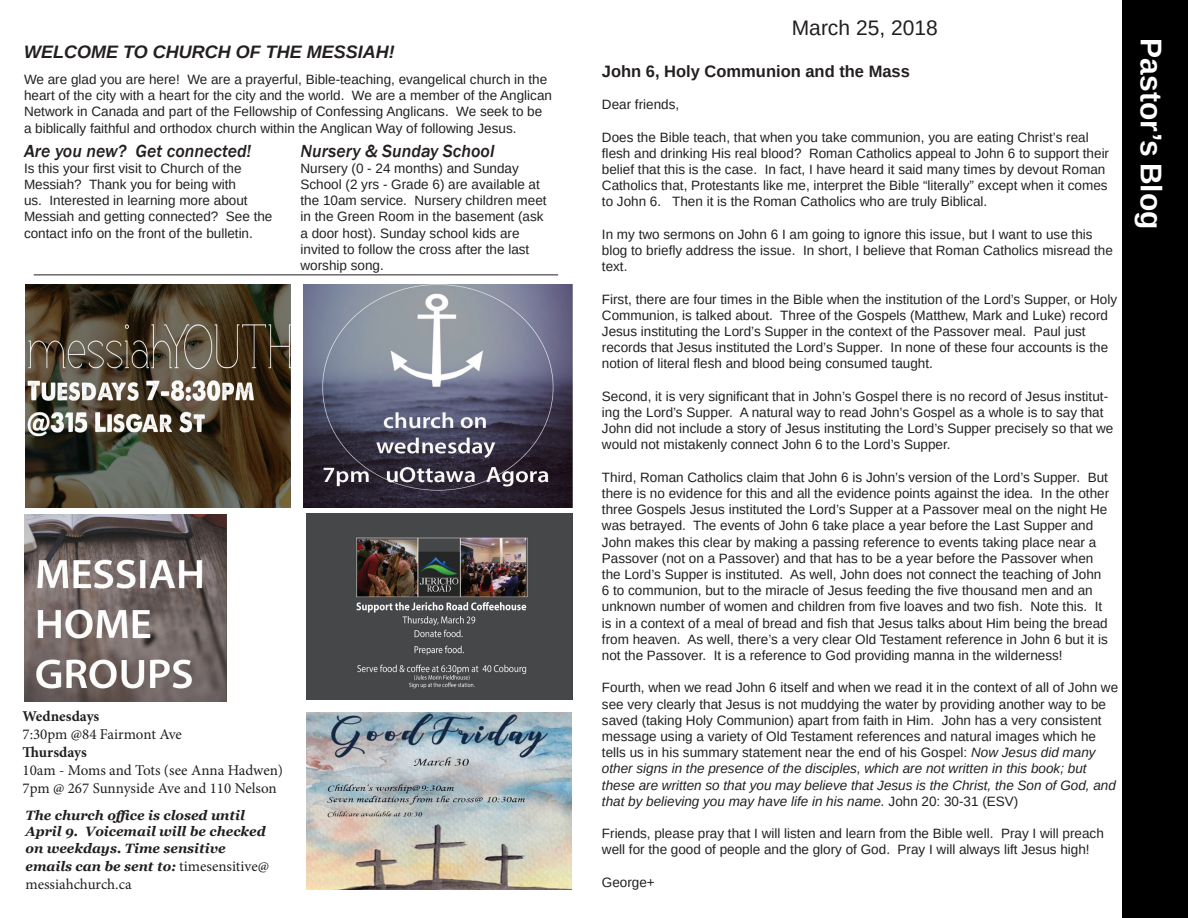
<style>
.page{position:relative;width:1188px;height:918px;background:#fff}
.page>*{position:absolute;margin:0;border:0;box-sizing:border-box;transform-origin:0 0}
.t1{font:700 30px "Arimo";color:#fff}
.t2{font:21px "Arimo";color:#231f20}
.t3{font:italic 500 18px "Franklin Gothic";color:#231f20}
.t4{font:italic 700 18px "Arimo";color:#231f20}
.t5{font:700 16.5px "Arimo";color:#231f20}
.t6{font:15px "Minion Pro";letter-spacing:-.005em;color:#231f20}
.t7{font:700 15px "Minion Pro";color:#231f20}
.t8{font:13.5px/16.2px "Arimo";color:#231f20}
.t9{font:italic 700 13.5px/16.2px "Georgia";color:#231f20}
.s1{font-family:"Minion Pro";font-weight:400;font-style:normal;font-size:15px}
.s2{font-style:italic}
</style>
<div class="page">
<div style="left:1122px;top:0;width:66px;height:918px;background:#000"></div>
<img style="left:304px;top:285px;width:269px;height:222px">
<img style="left:24px;top:515px;width:202px;height:187px">
<img style="left:26px;top:285px;width:265px;height:222px">
<hr style="left:34px;top:274px;width:524px;height:1px;background:#231f20">
<img style="left:306px;top:513px;width:267px;height:186px">
<img style="left:306px;top:712px;width:266px;height:178px">
<p class="t4" style="left:24px;top:40px;width:372px">WELCOME TO CHURCH OF THE MESSIAH!</p>
<p class="t8" style="left:24px;top:71px;width:530px">We are glad you are here! We are a prayerful, Bible-teaching, evangelical church in the heart of the city with a heart for the city and the world. We are a member of the Anglican Network in Canada and part of the Fellowship of Confessing Anglicans. We seek to be a biblically faithful and orthodox church within the Anglican Way of following Jesus.</p>
<p class="t3" style="left:24px;top:139px;width:229px">Are you new? Get connected!</p>
<p class="t8" style="left:24px;top:160px;width:250px">Is this your first visit to Church of the Messiah? Thank you for being with<br>us. Interested in learning more about Messiah and getting connected? See the contact info on the front of the bulletin.</p>
<p class="t3" style="left:301px;top:139px;width:196px">Nursery &amp; Sunday School</p>
<p class="t8" style="left:301px;top:160px;width:248px">Nursery (0 - 24 months) and Sunday School (2 yrs - Grade 6) are available at the 10am service. Nursery children meet in the Green Room in the basement (ask a door host). Sunday school kids are invited to follow the cross after the last worship song.</p>
<p class="t7" style="left:22px;top:705px;width:78px">Wednesdays</p>
<p class="t6" style="left:22px;top:724px;width:161px">7:30pm @84 Fairmont Ave</p>
<p class="t7" style="left:22px;top:741px;width:66px">Thursdays</p>
<p class="t6" style="left:22px;top:760px;width:262px">10am - Moms and Tots (see Anna Hadwen)</p>
<p class="t6" style="left:22px;top:778px;width:256px">7pm @ 267 Sunnyside Ave and 110 Nelson</p>
<p class="t9" style="left:26px;top:807px;width:242px">The church office is closed until<br>April 9. Voicemail will be checked on weekdays. Time sensitive</p>
<p class="t9" style="left:26px;top:858px;width:245px">emails can be sent to: <span class="s1">timesensitive@</span></p>
<p class="t6" style="left:26px;top:874px;width:108px">messiahchurch.ca</p>
<p class="t2" style="left:792px;top:15px;width:147px">March 25, 2018</p>
<p class="t5" style="left:602px;top:60px;width:310px">John 6, Holy Communion and the Mass</p>
<p class="t8" style="left:602px;top:97px;width:79px">Dear friends,</p>
<p class="t8" style="left:602px;top:129px;width:509px">Does the Bible teach, that when you take communion, you are eating Christ’s real flesh and drinking His real blood? Roman Catholics appeal to John 6 to support their belief that this is the case. In fact, I have heard it said many times by devout Roman Catholics that, Protestants like me, interpret the Bible “literally” except when it comes to John 6. Then it is the Roman Catholics who are truly Biblical.</p>
<p class="t8" style="left:602px;top:226px;width:512px">In my two sermons on John 6 I am going to ignore this issue, but I want to use this blog to briefly address the issue. In short, I believe that Roman Catholics misread the text.</p>
<p class="t8" style="left:602px;top:291px;width:517px">First, there are four times in the Bible when the institution of the Lord’s Supper, or Holy Communion, is talked about. Three of the Gospels (Matthew, Mark and Luke) record Jesus instituting the Lord’s Supper in the context of the Passover meal. Paul just records that Jesus instituted the Lord’s Supper. In none of these four accounts is the notion of literal flesh and blood being consumed taught.</p>
<p class="t8" style="left:602px;top:388px;width:513px">Second, it is very significant that in John’s Gospel there is no record of Jesus institut&shy;ing the Lord’s Supper. A natural way to read John’s Gospel as a whole is to say that John did not include a story of Jesus instituting the Lord’s Supper precisely so that we would not mistakenly connect John 6 to the Lord’s Supper.</p>
<p class="t8" style="left:602px;top:469px;width:509px">Third, Roman Catholics claim that John 6 is John’s version of the Lord’s Supper. But there is no evidence for this and all the evidence points against the idea. In the other three Gospels Jesus instituted the Lord’s Supper at a Passover meal on the night He was betrayed. The events of John 6 take place a year before the Last Supper and John makes this clear by making a passing reference to events taking place near a Passover (not on a Passover) and that has to be a year before the Passover when the Lord’s Supper is instituted. As well, John does not connect the teaching of John 6 to communion, but to the miracle of Jesus feeding the five thousand men and an unknown number of women and children from five loaves and two fish. Note this. It is in a context of a meal of bread and fish that Jesus talks about Him being the bread from heaven. As well, there’s a very clear Old Testament reference in John 6 but it is not the Passover. It is a reference to God providing manna in the wilderness!</p>
<p class="t8" style="left:602px;top:680px;width:518px">Fourth, when we read John 6 itself and when we read it in the context of all of John we see very clearly that Jesus is not muddying the water by providing another way to be saved (taking Holy Communion) apart from faith in Him. John has a very consistent message using a variety of Old Testament references and natural images which he tells us in his summary statement near the end of his Gospel: <span class="s2">Now Jesus did many other signs in the presence of the disciples, which are not written in this book; but these are written so that you may believe that Jesus is the Christ, the Son of God, and that by believing you may have life in his name.</span> John 20: 30-31 (ESV)</p>
<p class="t8" style="left:602px;top:826px;width:503px">Friends, please pray that I will listen and learn from the Bible well. Pray I will preach well for the good of people and the glory of God. Pray I will always lift Jesus high!</p>
<p class="t8" style="left:602px;top:874px;width:54px">George+</p>
<p class="t1" style="left:1172px;top:38px;width:193px;rotate:90deg">Pastor’s Blog</p>
</div>
